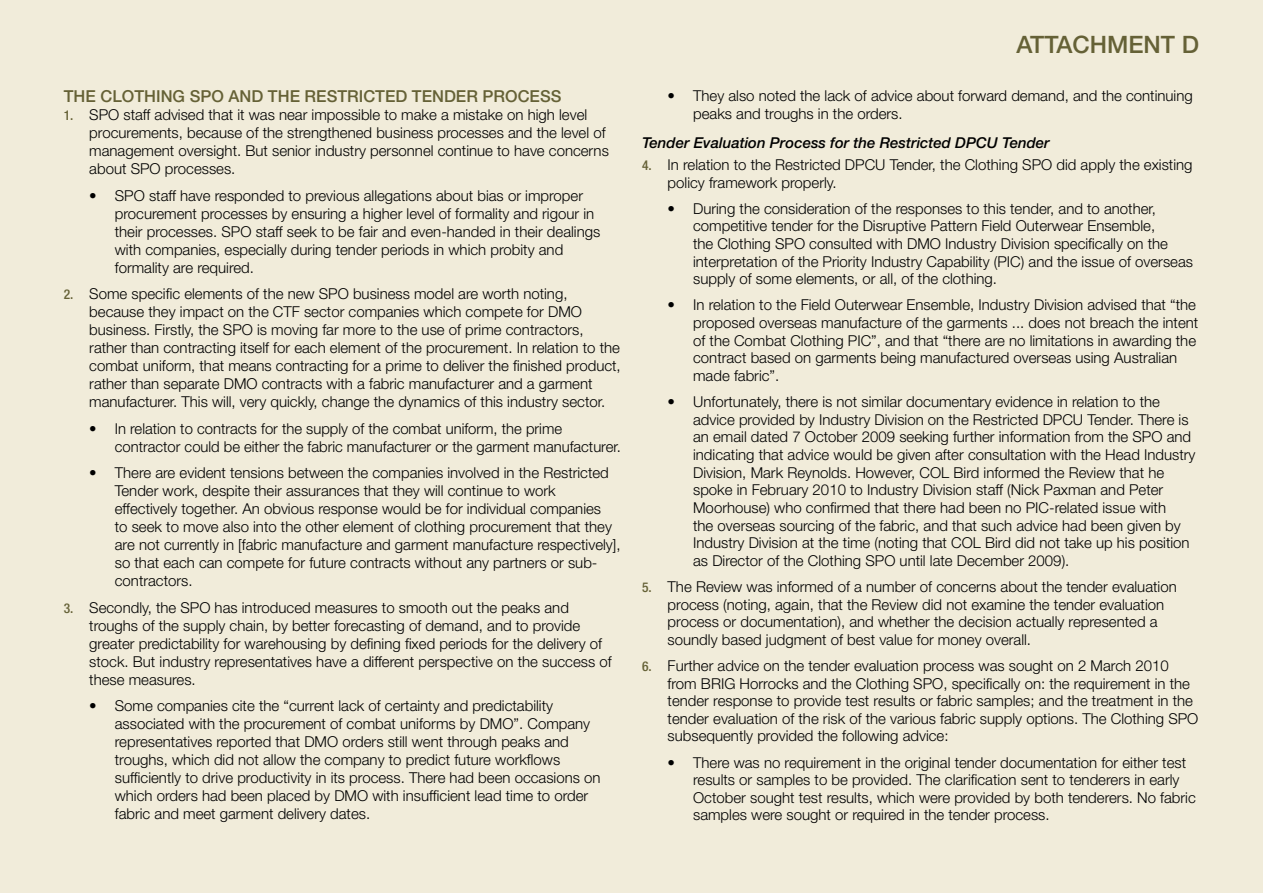
<style>
.page{position:relative;width:1263px;height:893px;background:#f1ecda}
.page>*{position:absolute;margin:0;border:0;box-sizing:border-box;transform-origin:0 0}
.t1{font:500 24px "Helvetica Neue LT";color:#656136}
.t2{font:500 16.5px "Helvetica Neue LT";color:#656136}
.t3{font:300 15px/18px "Helvetica Neue LT";color:#000}
.t4{font:italic 500 15px "Helvetica Neue LT";color:#000}
.s1{font-weight:500;font-stretch:condensed;font-size:13.5px;color:#656136}
</style>
<div class="page">
<p class="t2" style="left:64px;top:86px;width:60px">THE CLOTHING</p>
<p class="t2" style="left:190px;top:86px;width:90px">SPO AN D THE</p>
<p class="t2" style="left:305px;top:86px;width:23px">RESTRICTE</p>
<p class="t2" style="left:395px;top:86px;width:111px">D TEN DER PROCESS</p>
<p class="t3" style="left:89px;top:106px;width:521px;text-indent:-26px"><span class="s1">1.</span> SPO staff advised that it was near impossible to make a mistake on high level procurements, because of the strengthened business processes and the level of management oversight. But senior industry personnel continue to have concerns about SPO processes.</p>
<p class="t3" style="left:115px;top:186px;width:487px;text-indent:-26px">• SPO staff have responded to previous allegations about bias or improper procurement processes by ensuring a higher level of formality and rigour in their processes. SPO staff seek to be fair and even-handed in their dealings with companies, especially during tender periods in which probity and formality are required.</p>
<p class="t3" style="left:89px;top:285px;width:533px;text-indent:-26px"><span class="s1">2.</span> Some specific elements of the new SPO business model are worth noting, because they impact on the CTF sector companies which compete for DMO business. Firstly, the SPO is moving far more to the use of prime contractors, rather than contracting itself for each element of the procurement. In relation to the combat uniform, that means contracting for a prime to deliver the finished product, rather than separate DMO contracts with a fabric manufacturer and a garment manufacturer. This will, very quickly, change the dynamics of this industry sector.</p>
<p class="t3" style="left:115px;top:419px;width:507px;text-indent:-26px">• In relation to contracts for the supply of the combat uniform, the prime contractor could be either the fabric manufacturer or the garment manufacturer.</p>
<p class="t3" style="left:115px;top:464px;width:507px;text-indent:-26px">• There are evident tensions between the companies involved in the Restricted Tender work, despite their assurances that they will continue to work effectively together. An obvious response would be for individual companies<br>to seek to move also into the other element of clothing procurement that they are not currently in [fabric manufacture and garment manufacture respectively], so that each can compete for future contracts without any partners or sub&shy;contractors.</p>
<p class="t3" style="left:89px;top:598px;width:524px;text-indent:-26px"><span class="s1">3.</span> Secondly, the SPO has introduced measures to smooth out the peaks and troughs of the supply chain, by better forecasting of demand, and to provide greater predictability for warehousing by defining fixed periods for the delivery of stock. But industry representatives have a different perspective on the success of these measures.</p>
<p class="t3" style="left:115px;top:697px;width:487px;text-indent:-26px">• Some companies cite the “current lack of certainty and predictability associated with the procurement of combat uniforms by DMO”. Company representatives reported that DMO orders still went through peaks and troughs, which did not allow the company to predict future workflows sufficiently to drive productivity in its process. There had been occasions on which orders had been placed by DMO with insufficient lead time to order fabric and meet garment delivery dates.</p>
<h1 class="t1" style="left:1016px;top:30px;width:182px">ATTACHMENT D</h1>
<p class="t3" style="left:693px;top:87px;width:501px;text-indent:-26px">• They also noted the lack of advice about forward demand, and the continuing peaks and troughs in the orders.</p>
<p class="t4" style="left:642px;top:134px;width:409px">Tender Evaluation Process for the Restricted DPCU Tender</p>
<p class="t3" style="left:668px;top:156px;width:526px;text-indent:-26px"><span class="s1">4.</span> In relation to the Restricted DPCU Tender, the Clothing SPO did apply the existing policy framework properly.</p>
<p class="t3" style="left:693px;top:199px;width:501px;text-indent:-26px">• During the consideration of the responses to this tender, and to another, competitive tender for the Disruptive Pattern Field Outerwear Ensemble,<br>the Clothing SPO consulted with DMO Industry Division specifically on the interpretation of the Priority Industry Capability (PIC) and the issue of overseas supply of some elements, or all, of the clothing.</p>
<p class="t3" style="left:693px;top:296px;width:507px;text-indent:-26px">• In relation to the Field Outerwear Ensemble, Industry Division advised that “the proposed overseas manufacture of the garments ... does not breach the intent of the Combat Clothing PIC”, and that “there are no limitations in awarding the contract based on garments being manufactured overseas using Australian made fabric”.</p>
<p class="t3" style="left:693px;top:393px;width:504px;line-height:17.5px;text-indent:-26px">• Unfortunately, there is not similar documentary evidence in relation to the advice provided by Industry Division on the Restricted DPCU Tender. There is an email dated 7 October 2009 seeking further information from the SPO and indicating that advice would be given after consultation with the Head Industry Division, Mark Reynolds. However, COL Bird informed the Review that he spoke in February 2010 to Industry Division staff (Nick Paxman and Peter Moorhouse) who confirmed that there had been no PIC-related issue with<br>the overseas sourcing of the fabric, and that such advice had been given by Industry Division at the time (noting that COL Bird did not take up his position as Director of the Clothing SPO until late December 2009).</p>
<p class="t3" style="left:668px;top:577px;width:511px;text-indent:-26px"><span class="s1">5.</span> The Review was informed of a number of concerns about the tender evaluation process (noting, again, that the Review did not examine the tender evaluation process or documentation), and whether the decision actually represented a soundly based judgment of best value for money overall.</p>
<p class="t3" style="left:668px;top:656px;width:532px;text-indent:-26px"><span class="s1">6.</span> Further advice on the tender evaluation process was sought on 2 March 2010 from BRIG Horrocks and the Clothing SPO, specifically on: the requirement in the tender response to provide test results or fabric samples; and the treatment in the tender evaluation of the risk of the various fabric supply options. The Clothing SPO subsequently provided the following advice:</p>
<p class="t3" style="left:693px;top:753px;width:504px;text-indent:-26px">• There was no requirement in the original tender documentation for either test results or samples to be provided. The clarification sent to tenderers in early October sought test results, which were provided by both tenderers. No fabric samples were sought or required in the tender process.</p>
</div>
